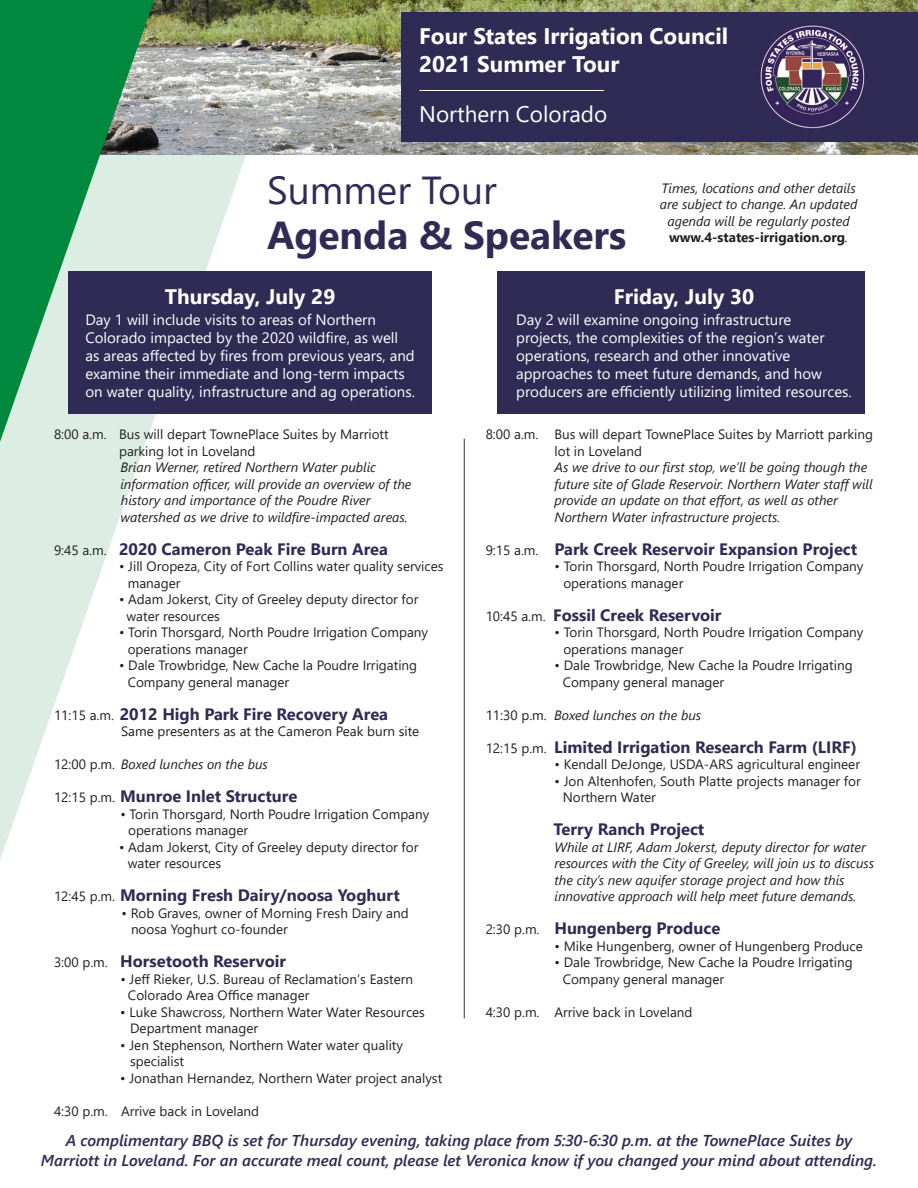
<style>
.page{position:relative;width:918px;height:1188px;background:#fff}
.page>*{position:absolute;margin:0;border:0;box-sizing:border-box;transform-origin:0 0}
.t1{font:700 39px "Segoe UI";color:#302b54}
.t2{font:39px "Segoe UI";color:#302b54}
.t3{font:700 22.5px "Segoe UI";color:#fff}
.t4{font:22.5px "Segoe UI";color:#fff}
.t5{font:700 21px "Segoe UI";color:#fff}
.t6{font:700 16.5px "Segoe UI";color:#302b54}
.t7{font:italic 600 15.75px/19.5px "Segoe UI";color:#302b54;text-align:center}
.t8{font:15px/18px "Segoe UI";color:#fff}
.t9{font:13.5px/16.5px "Segoe UI";color:#231f20}
.t10{font:italic 13.5px/16.5px "Segoe UI";color:#231f20}
.s1{font-weight:700;font-style:normal}
.s2{font-weight:400;font-size:13.5px;color:#231f20}
.s3{font-style:normal}
</style>
<div class="page">
<svg style="left:0;top:155px;width:248px;height:705px"></svg>
<img style="left:154px;top:0;width:764px;height:155px">
<div style="left:401px;top:12px;width:517px;height:130px;background:#302b54"></div>
<hr style="left:419px;top:90px;width:185px;height:1px;background:#fff">
<hr style="left:464px;top:439px;width:1px;height:579px;background:#302b54">
<svg style="left:0;top:0;width:154px;height:442px;background:#4fa877"></svg>
<img style="left:758px;top:24px;width:107px;height:106px">
<div style="left:68px;top:272px;width:364px;height:142px;background:#302b54"></div>
<div style="left:497px;top:272px;width:368px;height:142px;background:#302b54"></div>
<p class="t3" style="left:419px;top:14px;width:310px">Four States Irrigation Council</p>
<p class="t3" style="left:419px;top:43px;width:202px">2021 Summer Tour</p>
<p class="t4" style="left:419px;top:92px;width:190px">Northern Colorado</p>
<p class="t2" style="left:267px;top:153px;width:231px">Summer Tour</p>
<p class="t1" style="left:267px;top:198px;width:361px">Agenda &amp; Speakers</p>
<p class="t10" style="left:660px;top:177px;width:199px;text-align:center">Times, locations and other details are subject to change. An updated agenda will be regularly posted <span class="s1">www.4-states-irrigation.org</span>.</p>
<p class="t5" style="left:165px;top:276px;width:172px">Thursday, July 29</p>
<p class="t8" style="left:85px;top:309px;width:331px">Day 1 will include visits to areas of Northern Colorado impacted by the 2020 wildfire, as well as areas affected by fires from previous years, and examine their immediate and long-term impacts on water quality, infrastructure and ag operations.</p>
<p class="t9" style="left:119px;top:425px;width:271px;text-indent:-65px">8:00 a.m. Bus will depart TownePlace Suites by Marriott parking lot in Loveland</p>
<p class="t10" style="left:120px;top:457px;width:293px">Brian Werner, retired Northern Water public information officer, will provide an overview of the history and importance of the Poudre River watershed as we drive to wildfire-impacted areas.</p>
<p class="t6" style="left:54px;top:534px;width:336px"><span class="s2">9:45 a.m.</span> 2020 Cameron Peak Fire Burn Area</p>
<p class="t9" style="left:119px;top:557px;width:326px">• Jill Oropeza, City of Fort Collins water quality services</p>
<p class="t9" style="left:128px;top:574px;width:54px">manager</p>
<p class="t9" style="left:126px;top:590px;width:294px;text-indent:-7px">• Adam Jokerst, City of Greeley deputy director for water resources</p>
<p class="t9" style="left:128px;top:623px;width:302px;text-indent:-9px">• Torin Thorsgard, North Poudre Irrigation Company operations manager</p>
<p class="t9" style="left:128px;top:656px;width:291px;text-indent:-9px">• Dale Trowbridge, New Cache la Poudre Irrigating<br>Company general manager</p>
<p class="t6" style="left:54px;top:699px;width:336px"><span class="s2">11:15 a.m.</span> 2012 High Park Fire Recovery Area</p>
<p class="t9" style="left:121px;top:722px;width:300px">Same presenters as at the Cameron Peak burn site</p>
<p class="t10" style="left:54px;top:754px;width:215px"><span class="s3">12:00 p.m.</span> Boxed lunches on the bus</p>
<p class="t6" style="left:54px;top:781px;width:245px"><span class="s2">12:15 p.m.</span> Munroe Inlet Structure</p>
<p class="t9" style="left:128px;top:805px;width:303px;text-indent:-8px">• Torin Thorsgard, North Poudre Irrigation Company operations manager</p>
<p class="t9" style="left:128px;top:838px;width:292px;text-indent:-9px">• Adam Jokerst, City of Greeley deputy director for water resources</p>
<p class="t6" style="left:54px;top:880px;width:347px"><span class="s2">12:45 p.m.</span> Morning Fresh Dairy/noosa Yoghurt</p>
<p class="t9" style="left:131px;top:904px;width:279px;text-indent:-9px">• Rob Graves, owner of Morning Fresh Dairy and noosa Yoghurt co-founder</p>
<p class="t6" style="left:54px;top:946px;width:234px"><span class="s2">3:00 p.m.</span> Horsetooth Reservoir</p>
<p class="t9" style="left:128px;top:970px;width:287px;text-indent:-8px">• Jeff Rieker, U.S. Bureau of Reclamation’s Eastern<br>Colorado Area Office manager</p>
<p class="t9" style="left:130px;top:1003px;width:296px;text-indent:-10px">• Luke Shawcross, Northern Water Water Resources<br>Department manager</p>
<p class="t9" style="left:130px;top:1036px;width:274px;text-indent:-10px">• Jen Stephenson, Northern Water water quality specialist</p>
<p class="t9" style="left:120px;top:1069px;width:323px">• Jonathan Hernandez, Northern Water project analyst</p>
<p class="t9" style="left:54px;top:1102px;width:207px">4:30 p.m. Arrive back in Loveland</p>
<p class="t5" style="left:614px;top:276px;width:142px">Friday, July 30</p>
<p class="t8" style="left:516px;top:309px;width:337px">Day 2 will examine ongoing infrastructure<br>projects, the complexities of the region’s water operations, research and other innovative approaches to meet future demands, and how producers are efficiently utilizing limited resources.</p>
<p class="t9" style="left:554px;top:425px;width:320px;text-indent:-69px">8:00 a.m. Bus will depart TownePlace Suites by Marriott parking lot in Loveland</p>
<p class="t10" style="left:554px;top:457px;width:320px">As we drive to our first stop, we’ll be going though the future site of Glade Reservoir. Northern Water staff will provide an update on that effort, as well as other Northern Water infrastructure projects.</p>
<p class="t6" style="left:486px;top:534px;width:373px"><span class="s2">9:15 a.m.</span> Park Creek Reservoir Expansion Project</p>
<p class="t9" style="left:563px;top:557px;width:302px;text-indent:-9px">• Torin Thorsgard, North Poudre Irrigation Company operations manager</p>
<p class="t6" style="left:486px;top:600px;width:237px"><span class="s2">10:45 a.m.</span> Fossil Creek Reservoir</p>
<p class="t9" style="left:563px;top:623px;width:302px;text-indent:-9px">• Torin Thorsgard, North Poudre Irrigation Company operations manager</p>
<p class="t9" style="left:563px;top:656px;width:291px;text-indent:-8px">• Dale Trowbridge, New Cache la Poudre Irrigating<br>Company general manager</p>
<p class="t10" style="left:486px;top:705px;width:217px"><span class="s3">11:30 p.m.</span> Boxed lunches on the bus</p>
<p class="t6" style="left:486px;top:732px;width:373px"><span class="s2">12:15 p.m.</span> Limited Irrigation Research Farm (LIRF)</p>
<p class="t9" style="left:555px;top:755px;width:307px">• Kendall DeJonge, USDA-ARS agricultural engineer</p>
<p class="t9" style="left:563px;top:772px;width:300px;text-indent:-8px">• Jon Altenhofen, South Platte projects manager for<br>Northern Water</p>
<p class="t6" style="left:553px;top:814px;width:153px">Terry Ranch Project</p>
<p class="t10" style="left:554px;top:837px;width:321px">While at LIRF, Adam Jokerst, deputy director for water resources with the City of Greeley, will join us to discuss the city’s new aquifer storage project and how this innovative approach will help meet future demands.</p>
<p class="t6" style="left:486px;top:913px;width:236px"><span class="s2">2:30 p.m.</span> Hungenberg Produce</p>
<p class="t9" style="left:555px;top:937px;width:310px">• Mike Hungenberg, owner of Hungenberg Produce</p>
<p class="t9" style="left:563px;top:953px;width:291px;text-indent:-8px">• Dale Trowbridge, New Cache la Poudre Irrigating<br>Company general manager</p>
<p class="t9" style="left:486px;top:1003px;width:208px">4:30 p.m. Arrive back in Loveland</p>
<p class="t7" style="left:41px;top:1129px;width:838px">A complimentary BBQ is set for Thursday evening, taking place from 5:30-6:30 p.m. at the TownePlace Suites by<br>Marriott in Loveland. For an accurate meal count, please let Veronica know if you changed your mind about attending.</p>
</div>
